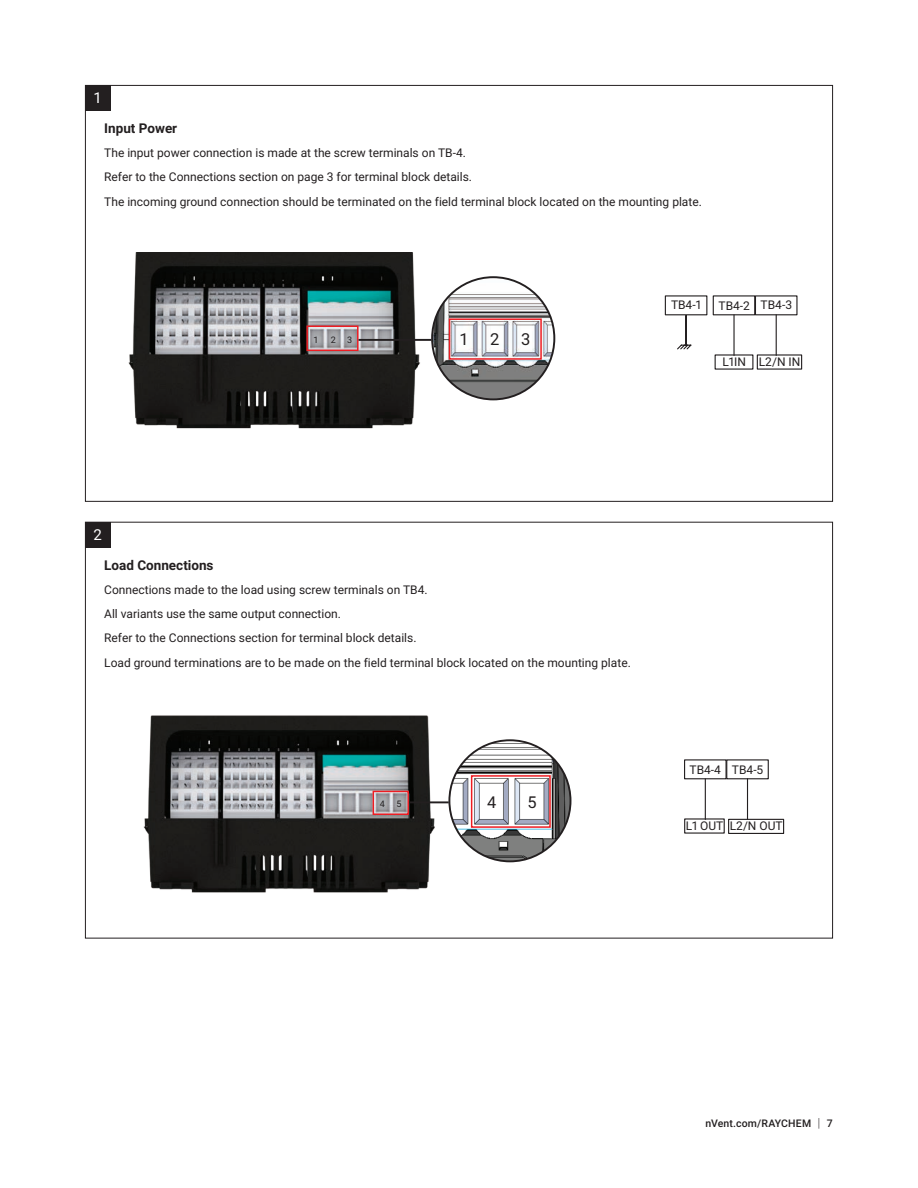
<style>
.page{position:relative;width:918px;height:1188px;background:#fff}
.page>*{position:absolute;margin:0;border:0;box-sizing:border-box;transform-origin:0 0}
.t1{font:16.5px "Roboto";color:#231f20}
.t2{font:16.35px "Roboto";color:#231f20}
.IM-Box_text{font:15px "Roboto";color:#fff}
.Subhead-L1-IM{font:700 13.5px "Roboto";color:#231f20}
.Bodytext-1-IM{font:12px "Roboto";color:#231f20}
.Caption_text-IM{font:12px "Roboto";color:#231f20}
.t3{font:500 10.5px "Roboto";letter-spacing:.015em;color:#231f20}
.t4{font:9px "Roboto";color:#231f20}
.s1{font-weight:300;font-size:12.6px}
</style>
<div class="page">
<div style="left:85px;top:85px;width:26px;height:26px;background:#231f20"></div>
<div style="left:85px;top:522px;width:26px;height:25px;background:#231f20"></div>
<div style="left:665px;top:295px;width:42px;height:20px;border:1px solid #231f20"></div>
<svg style="left:676px;top:314px;width:16px;height:36px"></svg>
<div style="left:713px;top:295px;width:42px;height:20px;border:1px solid #231f20"></div>
<div style="left:755px;top:295px;width:43px;height:20px;border:1px solid #231f20"></div>
<hr style="left:776px;top:315px;width:1px;height:40px;background:#231f20">
<hr style="left:733px;top:315px;width:2px;height:40px;background:#231f20">
<img style="left:128px;top:252px;width:296px;height:177px">
<div style="left:306px;top:325px;width:53px;height:26px;border:2px solid #ee1d23"></div>
<hr style="left:359px;top:339px;width:72px;height:2px;background:#231f20">
<img style="left:432px;top:277px;width:122px;height:122px;border-radius:61px">
<div style="left:431px;top:276px;width:124px;height:124px;border:2px solid #231f20;border-radius:50%"></div>
<div style="left:449px;top:318px;width:93px;height:42px;border:2px solid #ee1d23"></div>
<img style="left:143px;top:715px;width:303px;height:178px">
<div style="left:373px;top:791px;width:36px;height:24px;border:2px solid #ee1d23"></div>
<div style="left:684px;top:759px;width:43px;height:20px;border:1px solid #231f20"></div>
<div style="left:726px;top:759px;width:43px;height:20px;border:1px solid #231f20"></div>
<div style="left:684px;top:818px;width:41px;height:16px;border:1px solid #231f20"></div>
<div style="left:728px;top:819px;width:56px;height:15px;border:1px solid #231f20"></div>
<hr style="left:747px;top:779px;width:1px;height:40px;background:#231f20">
<hr style="left:705px;top:779px;width:1px;height:40px;background:#231f20">
<hr style="left:410px;top:801px;width:39px;height:2px;background:#231f20">
<img style="left:449px;top:740px;width:122px;height:121px;border-radius:61px">
<div style="left:448px;top:739px;width:123px;height:123px;border:2px solid #231f20;border-radius:50%"></div>
<div style="left:471px;top:775px;width:80px;height:53px;border:2px solid #ee1d23"></div>
<p class="IM-Box_text" style="left:94px;top:87px;width:10px">1</p>
<p class="Subhead-L1-IM" style="left:104px;top:119px;width:74px">Input Power</p>
<p class="Bodytext-1-IM" style="left:104px;top:144px;width:363px">The input power connection is made at the screw terminals on TB-4.</p>
<p class="Bodytext-1-IM" style="left:104px;top:169px;width:369px">Refer to the Connections section on page 3 for terminal block details.</p>
<p class="Bodytext-1-IM" style="left:104px;top:193px;width:599px">The incoming ground connection should be terminated on the field terminal block located on the mounting plate.</p>
<p class="t4" style="left:314px;top:334px;width:7px">1</p>
<p class="t4" style="left:331px;top:334px;width:7px">2</p>
<p class="t4" style="left:347px;top:334px;width:7px">3</p>
<p class="t1" style="left:459px;top:327px;width:11px">1</p>
<p class="t1" style="left:490px;top:327px;width:11px">2</p>
<p class="t1" style="left:521px;top:327px;width:11px">3</p>
<p class="Caption_text-IM" style="left:671px;top:296px;width:31px">TB4-1</p>
<p class="Caption_text-IM" style="left:761px;top:297px;width:33px">TB4-3</p>
<p class="Caption_text-IM" style="left:719px;top:297px;width:33px">TB4-2</p>
<p class="Caption_text-IM" style="left:722px;top:354px;width:25px">L1IN</p>
<p class="Caption_text-IM" style="left:759px;top:354px;width:43px">L2/N IN</p>
<p class="IM-Box_text" style="left:94px;top:524px;width:10px">2</p>
<p class="Subhead-L1-IM" style="left:104px;top:555px;width:111px">Load Connections</p>
<p class="Bodytext-1-IM" style="left:104px;top:581px;width:325px">Connections made to the load using screw terminals on TB4.</p>
<p class="Bodytext-1-IM" style="left:104px;top:606px;width:238px">All variants use the same output connection.</p>
<p class="Bodytext-1-IM" style="left:104px;top:630px;width:314px">Refer to the Connections section for terminal block details.</p>
<p class="Bodytext-1-IM" style="left:104px;top:654px;width:528px">Load ground terminations are to be made on the field terminal block located on the mounting plate.</p>
<p class="t4" style="left:380px;top:798px;width:7px">4</p>
<p class="t4" style="left:397px;top:798px;width:7px">5</p>
<p class="t2" style="left:487px;top:791px;width:11px">4</p>
<p class="t2" style="left:528px;top:791px;width:11px">5</p>
<p class="Caption_text-IM" style="left:690px;top:761px;width:33px">TB4-4</p>
<p class="Caption_text-IM" style="left:732px;top:761px;width:33px">TB4-5</p>
<p class="Caption_text-IM" style="left:686px;top:818px;width:39px">L1 OUT</p>
<p class="Caption_text-IM" style="left:730px;top:818px;width:54px">L2/N OUT</p>
<p class="t3" style="left:706px;top:1116px;width:129px">nVent.com/RAYCHEM <span class="s1">|</span> 7</p>
</div>
